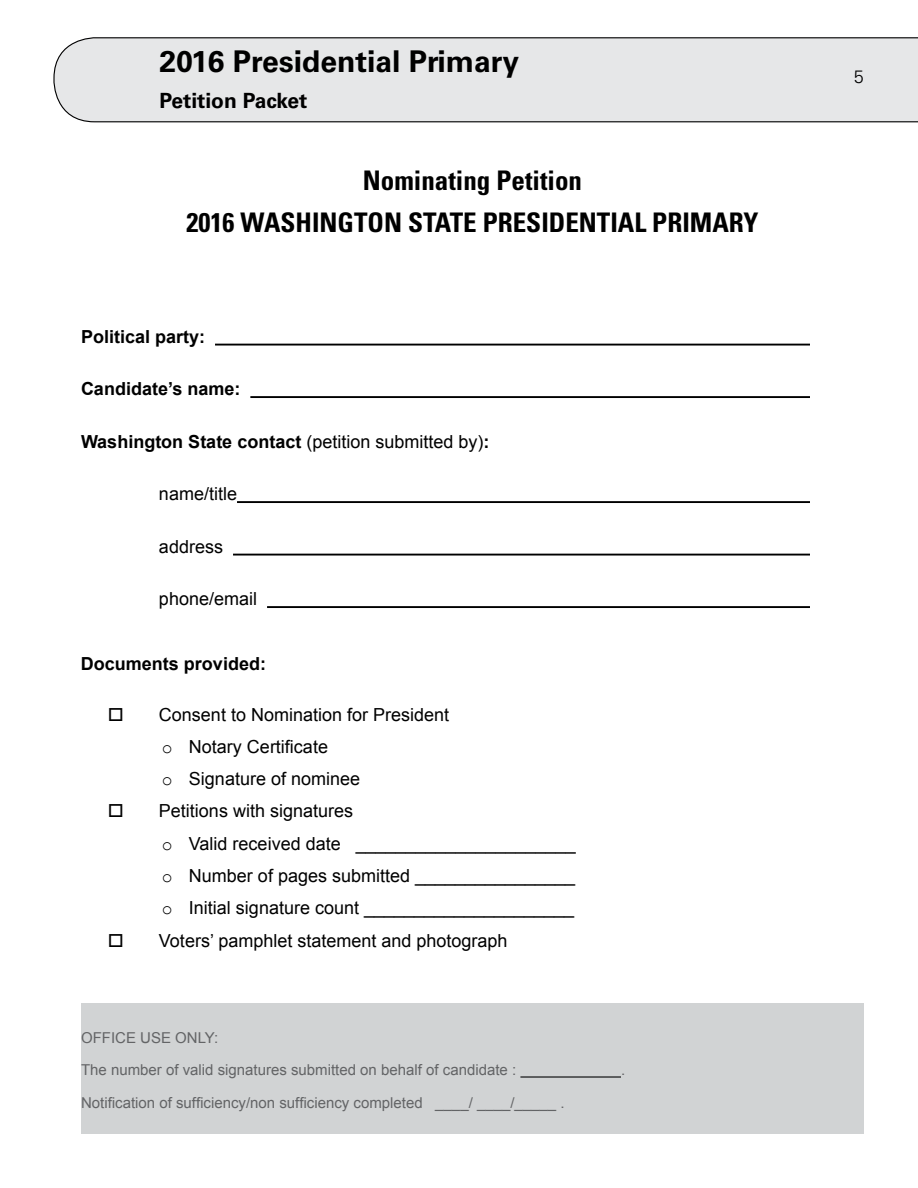
<style>
.page{position:relative;width:918px;height:1188px;background:#fff}
.page>*{position:absolute;margin:0;border:0;box-sizing:border-box;transform-origin:0 0}
.t1{font:700 30px "Univers LT Std";color:#000}
.t2{font:700 condensed 27px/42.8px "Univers LT Std";color:#000;text-align:center}
.t3{font:700 21px "Univers LT Std";color:#000}
.t4{font:18px/32.2px "Arial";color:#000}
.t5{font:700 18px "Arial";color:#000}
.t6{font:300 18px "Univers LT Std";color:#000}
.t7{font:15px/32.2px "Arial";color:#636466}
.s1{font-weight:400}
.s2{font-family:"Courier New"}
</style>
<div class="page">
<div style="left:53px;top:37px;width:865px;height:85px;background:#e6e7e8"></div>
<div style="left:81px;top:1003px;width:783px;height:131px;background:#d1d3d4"></div>
<hr style="left:215px;top:344px;width:595px;height:2px;background:#000">
<hr style="left:250px;top:396px;width:560px;height:2px;background:#000">
<hr style="left:237px;top:501px;width:573px;height:2px;background:#000">
<hr style="left:233px;top:554px;width:577px;height:2px;background:#000">
<hr style="left:267px;top:606px;width:543px;height:2px;background:#000">
<hr style="left:520px;top:1076px;width:101px;height:2px;background:#000">
<h1 class="t1" style="left:160px;top:44px;width:361px">2016 Presidential Primary</h1>
<p class="t3" style="left:160px;top:88px;width:149px">Petition Packet</p>
<h2 class="t2" style="left:187px;top:159px;width:573px">Nominating Petition<br>2016 WASHINGTON STATE PRESIDENTIAL PRIMARY</h2>
<p class="t5" style="left:81px;top:324px;width:126px">Political party:</p>
<p class="t5" style="left:81px;top:377px;width:161px">Candidate’s name:</p>
<p class="t5" style="left:81px;top:429px;width:410px">Washington State contact <span class="s1">(petition submitted by)</span>:</p>
<p class="t4" style="left:159px;top:478px;width:80px">name/title</p>
<p class="t4" style="left:159px;top:530px;width:66px">address</p>
<p class="t4" style="left:159px;top:583px;width:100px">phone/email</p>
<p class="t5" style="left:81px;top:651px;width:187px">Documents provided:</p>
<p class="t4" style="left:162px;top:698px;width:289px;text-indent:-54px">□ Consent to Nomination for President <span class="s2">o</span> Notary Certificate<br><span class="s2">o</span> Signature of nominee</p>
<p class="t4" style="left:162px;top:795px;width:415px;text-indent:-54px">□ Petitions with signatures<br><span class="s2">o</span> Valid received date ______________________ <span class="s2">o</span> Number of pages submitted ________________ <span class="s2">o</span> Initial signature count _____________________</p>
<p class="t4" style="left:108px;top:924px;width:401px">□ Voters’ pamphlet statement and photograph</p>
<p class="t7" style="left:81px;top:1022px;width:437px">OFFICE USE ONLY:<br>The number of valid signatures submitted on behalf of candidate :</p>
<p class="t7" style="left:81px;top:1086px;width:485px">Notification of sufficiency/non sufficiency completed ____/ ____/_____ .</p>
<p class="t7" style="left:621px;top:1054px;width:6px">.</p>
<p class="t6" style="left:854px;top:66px;width:12px">5</p>
</div>
